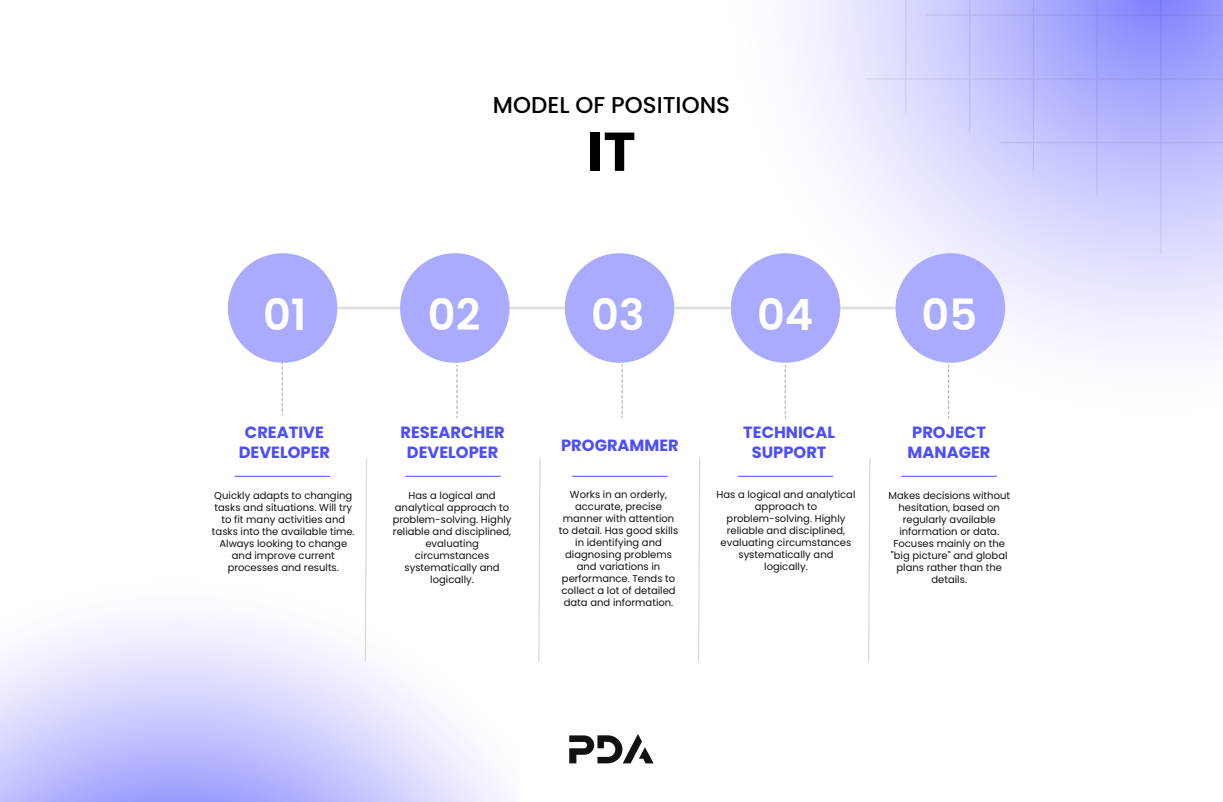
<style>
.page{position:relative;width:1223px;height:802px;background:#fff}
.page>*{position:absolute;margin:0;border:0;box-sizing:border-box;transform-origin:0 0}
.t1{font:700 54.5px "Poppins";color:#000}
.t2{font:600 43.12px "Poppins";color:#fffffe}
.t3{font:500 22.88px "Poppins";color:#000}
.t4{font:700 16.25px/19.5px "Poppins";color:#4c4dfe;text-align:center}
.t5{font:10px/12px "Poppins";color:#111;text-align:center}
</style>
<div class="page">
<svg style="left:664px;top:0;width:558px;height:477px"></svg>
<svg style="left:0;top:622px;width:504px;height:179px"></svg>
<hr style="left:1160px;top:0;width:1px;height:254px;background:#ededed">
<hr style="left:1096px;top:0;width:1px;height:195px;background:#ededed">
<hr style="left:1032px;top:0;width:2px;height:170px;background:#ededed">
<hr style="left:969px;top:0;width:1px;height:132px;background:#ededed">
<hr style="left:905px;top:0;width:1px;height:113px;background:#ededed">
<hr style="left:925px;top:14px;width:297px;height:2px;background:#ededed">
<hr style="left:865px;top:78px;width:357px;height:1px;background:#ededed">
<hr style="left:1000px;top:142px;width:222px;height:1px;background:#ededed">
<svg style="left:569px;top:734px;width:84px;height:29px"></svg>
<hr style="left:509px;top:306px;width:56px;height:3px;background:#ddd">
<hr style="left:675px;top:306px;width:55px;height:3px;background:#ddd">
<hr style="left:840px;top:306px;width:55px;height:3px;background:#ddd">
<hr style="left:337px;top:306px;width:63px;height:3px;background:#ddd">
<div style="left:228px;top:253px;width:109px;height:109px;background:#aaaafe;border-radius:55px"></div>
<div style="left:400px;top:253px;width:109px;height:109px;background:#aaaafe;border-radius:55px"></div>
<div style="left:565px;top:253px;width:109px;height:109px;background:#aaaafe;border-radius:55px"></div>
<div style="left:731px;top:253px;width:109px;height:109px;background:#aaaafe;border-radius:55px"></div>
<div style="left:895px;top:253px;width:110px;height:109px;background:#aaaafe;border-radius:55px"></div>
<svg style="left:364px;top:458px;width:4px;height:204px"></svg>
<svg style="left:538px;top:458px;width:3px;height:204px"></svg>
<svg style="left:697px;top:456px;width:4px;height:206px"></svg>
<svg style="left:867px;top:456px;width:4px;height:206px"></svg>
<hr style="left:234px;top:475px;width:96px;height:1px;background:#4c4dfe">
<hr style="left:405px;top:475px;width:96px;height:1px;background:#4c4dfe">
<hr style="left:572px;top:475px;width:95px;height:1px;background:#4c4dfe">
<hr style="left:738px;top:475px;width:95px;height:1px;background:#4c4dfe">
<hr style="left:901px;top:475px;width:95px;height:1px;background:#4c4dfe">
<svg style="left:621px;top:365px;width:2px;height:52px"></svg>
<svg style="left:784px;top:365px;width:2px;height:52px"></svg>
<svg style="left:948px;top:365px;width:1px;height:52px"></svg>
<svg style="left:456px;top:365px;width:1px;height:52px"></svg>
<svg style="left:282px;top:362px;width:1px;height:53px"></svg>
<h3 class="t3" style="left:493px;top:92px;width:238px">MODEL OF POSITIONS</h3>
<h1 class="t1" style="left:587px;top:120px;width:50px">IT</h1>
<h2 class="t2" style="left:263px;top:289px;width:45px">01</h2>
<h2 class="t2" style="left:428px;top:289px;width:54px">02</h2>
<h2 class="t2" style="left:591px;top:289px;width:55px">03</h2>
<h2 class="t2" style="left:757px;top:289px;width:58px">04</h2>
<h2 class="t2" style="left:921px;top:289px;width:57px">05</h2>
<h3 class="t4" style="left:239px;top:422px;width:93px">CREATIVE<br>DEVELOPER</h3>
<h3 class="t4" style="left:400px;top:422px;width:106px">RESEARCHER<br>DEVELOPER</h3>
<h3 class="t4" style="left:561px;top:435px;width:119px">PROGRAMMER</h3>
<h3 class="t4" style="left:743px;top:422px;width:93px">TECHNICAL<br>SUPPORT</h3>
<h3 class="t4" style="left:907px;top:422px;width:84px;text-align:left">PROJECT<br>MANAGER</h3>
<p class="t5" style="left:212px;top:489px;width:144px">Quickly adapts to changing tasks and situations. Will try to fit many activities and tasks into the available time.<br>Always looking to change and improve current processes and results.</p>
<p class="t5" style="left:393px;top:489px;width:120px">Has a logical and analytical approach to problem-solving. Highly reliable and disciplined, evaluating circumstances systematically and logically.</p>
<p class="t5" style="left:559px;top:488px;width:121px">Works in an orderly, accurate, precise manner with attention to detail. Has good skills in identifying and diagnosing problems and variations in performance. Tends to collect a lot of detailed data and information.</p>
<p class="t5" style="left:716px;top:488px;width:141px">Has a logical and analytical approach to problem-solving. Highly reliable and disciplined, evaluating circumstances systematically and logically.</p>
<p class="t5" style="left:888px;top:489px;width:123px">Makes decisions without hesitation, based on regularly available information or data.<br>Focuses mainly on the "big picture" and global plans rather than the details.</p>
</div>
